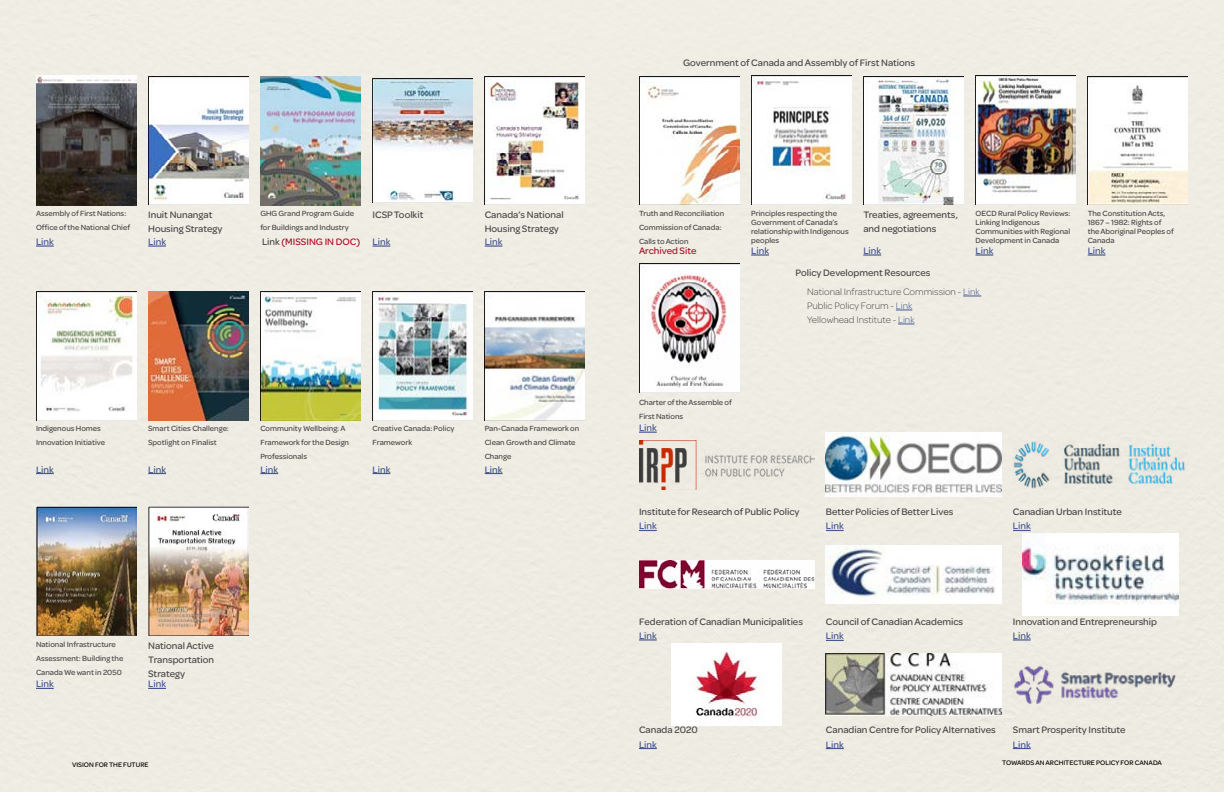
<style>
.page{position:relative;width:1224px;height:792px;background:#f5f3e9}
.page>*{position:absolute;margin:0;border:0;box-sizing:border-box;transform-origin:0 0}
.t1{font:500 10px/14px "Omnes";color:#484848}
.t2{font:300 10px/19.5px "Omnes";color:#484848}
.t3{font:500 10px "Omnes";color:#465792}
.t4{font:500 10px "Omnes";color:#a9132a}
.t5{font:500 8px/14px "Omnes";color:#484848}
.t6{font:500 7px "Omnes";color:#000}
.s1{color:#484848}
.s2{font-weight:500}
.s3{color:#465792}
</style>
<div class="page">
<img style="left:36px;top:291px;width:100px;height:129px">
<img style="left:36px;top:76px;width:100px;height:129px">
<img style="left:148px;top:291px;width:100px;height:129px">
<img style="left:148px;top:76px;width:100px;height:129px">
<img style="left:260px;top:291px;width:101px;height:129px">
<img style="left:260px;top:76px;width:101px;height:129px">
<img style="left:373px;top:291px;width:100px;height:129px">
<img style="left:373px;top:78px;width:100px;height:125px">
<img style="left:485px;top:291px;width:100px;height:129px">
<img style="left:485px;top:76px;width:100px;height:129px">
<img style="left:36px;top:506px;width:100px;height:129px">
<img style="left:148px;top:506px;width:100px;height:129px">
<img style="left:639px;top:263px;width:100px;height:129px">
<img style="left:639px;top:76px;width:100px;height:129px">
<img style="left:751px;top:76px;width:100px;height:129px">
<img style="left:863px;top:76px;width:101px;height:129px">
<img style="left:976px;top:76px;width:100px;height:128px">
<img style="left:1088px;top:76px;width:100px;height:129px">
<svg style="left:963px;top:296px;width:18px;height:1px"></svg>
<svg style="left:896px;top:310px;width:16px;height:1px"></svg>
<svg style="left:898px;top:324px;width:17px;height:1px"></svg>
<img style="left:639px;top:440px;width:175px;height:49px">
<img style="left:826px;top:433px;width:175px;height:64px">
<img style="left:1013px;top:441px;width:175px;height:48px">
<img style="left:639px;top:561px;width:175px;height:28px">
<img style="left:826px;top:545px;width:175px;height:59px">
<img style="left:1023px;top:534px;width:155px;height:82px">
<img style="left:671px;top:644px;width:111px;height:82px">
<img style="left:826px;top:654px;width:175px;height:61px">
<img style="left:1013px;top:664px;width:175px;height:42px">
<svg style="left:863px;top:254px;width:18px;height:2px"></svg>
<svg style="left:260px;top:473px;width:18px;height:1px"></svg>
<svg style="left:36px;top:688px;width:18px;height:1px"></svg>
<svg style="left:36px;top:245px;width:18px;height:2px"></svg>
<svg style="left:639px;top:530px;width:18px;height:1px"></svg>
<svg style="left:639px;top:639px;width:18px;height:2px"></svg>
<svg style="left:639px;top:748px;width:18px;height:1px"></svg>
<svg style="left:826px;top:530px;width:18px;height:1px"></svg>
<svg style="left:826px;top:640px;width:18px;height:1px"></svg>
<svg style="left:826px;top:748px;width:18px;height:1px"></svg>
<svg style="left:1013px;top:530px;width:18px;height:1px"></svg>
<svg style="left:1013px;top:639px;width:18px;height:2px"></svg>
<svg style="left:1013px;top:748px;width:18px;height:1px"></svg>
<svg style="left:36px;top:473px;width:18px;height:1px"></svg>
<svg style="left:639px;top:432px;width:18px;height:1px"></svg>
<svg style="left:373px;top:245px;width:17px;height:2px"></svg>
<svg style="left:976px;top:254px;width:17px;height:2px"></svg>
<svg style="left:373px;top:473px;width:17px;height:1px"></svg>
<svg style="left:148px;top:688px;width:18px;height:1px"></svg>
<svg style="left:148px;top:245px;width:18px;height:2px"></svg>
<svg style="left:751px;top:254px;width:18px;height:2px"></svg>
<svg style="left:148px;top:473px;width:18px;height:1px"></svg>
<svg style="left:485px;top:245px;width:17px;height:2px"></svg>
<svg style="left:1088px;top:254px;width:17px;height:2px"></svg>
<svg style="left:485px;top:473px;width:17px;height:1px"></svg>
<p class="t1" style="left:683px;top:55px;width:233px">Government of Canada and Assembly of First Nations</p>
<p class="t5" style="left:36px;top:206px;width:96px">Assembly of First Nations:<br>Office of the National Chief</p>
<p class="t3" style="left:36px;top:235px;width:19px">Link</p>
<p class="t1" style="left:148px;top:207px;width:76px">Inuit Nunangat<br>Housing Strategy</p>
<p class="t3" style="left:148px;top:235px;width:19px">Link</p>
<p class="t5" style="left:260px;top:206px;width:95px">GHG Grand Program Guide for Buildings and Industry</p>
<p class="t4" style="left:262px;top:235px;width:100px"><span class="s1">Link</span> (MISSING IN DOC)</p>
<p class="t1" style="left:373px;top:207px;width:52px">ICSP Toolkit</p>
<p class="t3" style="left:373px;top:235px;width:19px">Link</p>
<p class="t1" style="left:485px;top:207px;width:81px">Canada’s National<br>Housing Strategy</p>
<p class="t3" style="left:485px;top:235px;width:19px">Link</p>
<p class="t5" style="left:639px;top:206px;width:87px">Truth and Reconciliation<br>Commission of Canada:<br>Calls to Action</p>
<p class="t4" style="left:639px;top:244px;width:59px">Archived Site</p>
<p class="t5" style="left:751px;top:208px;width:99px;line-height:9px">Principles respecting the<br>Government of Canada’s relationship with Indigenous peoples</p>
<p class="t1" style="left:863px;top:207px;width:96px">Treaties, agreements, and negotiations</p>
<p class="t5" style="left:976px;top:208px;width:97px;line-height:9px">OECD Rural Policy Reviews:<br>Linking Indigenous<br>Communities with Regional<br>Development in Canada</p>
<p class="t5" style="left:1088px;top:208px;width:88px;line-height:9px">The Constitution Acts,<br>1867 – 1982: Rights of the Aboriginal Peoples of<br>Canada</p>
<p class="t3" style="left:751px;top:244px;width:19px">Link</p>
<p class="t3" style="left:863px;top:244px;width:19px">Link</p>
<p class="t3" style="left:976px;top:244px;width:19px">Link</p>
<p class="t3" style="left:1088px;top:244px;width:19px">Link</p>
<p class="t2" style="left:807px;top:262px;width:174px;text-indent:-12px"><span class="s2">Policy Development Resources<br></span>National Infrastructure Commission - <span class="s3">Link</span></p>
<p class="t2" style="left:807px;top:298px;width:109px;line-height:14px">Public Policy Forum - <span class="s3">Link<br></span>Yellowhead Institute - <span class="s3">Link</span></p>
<p class="t5" style="left:639px;top:394px;width:94px">Charter of the Assemble of<br>First Nations</p>
<p class="t5" style="left:36px;top:421px;width:71px">Indigenous Homes<br>Innovation Initiative</p>
<p class="t5" style="left:148px;top:421px;width:82px">Smart Cities Challenge:<br>Spotlight on Finalist</p>
<p class="t5" style="left:260px;top:421px;width:90px">Community Wellbeing: A<br>Framework for the Design<br>Professionals</p>
<p class="t5" style="left:373px;top:421px;width:84px">Creative Canada: Policy<br>Framework</p>
<p class="t5" style="left:485px;top:421px;width:96px">Pan-Canada Framework on<br>Clean Growth and Climate<br>Change</p>
<p class="t3" style="left:639px;top:421px;width:19px">Link</p>
<p class="t3" style="left:36px;top:462px;width:19px">Link</p>
<p class="t3" style="left:148px;top:462px;width:19px">Link</p>
<p class="t3" style="left:260px;top:462px;width:19px">Link</p>
<p class="t3" style="left:373px;top:462px;width:19px">Link</p>
<p class="t3" style="left:485px;top:462px;width:19px">Link</p>
<p class="t1" style="left:639px;top:504px;width:162px">Institute for Research of Public Policy</p>
<p class="t1" style="left:826px;top:504px;width:129px">Better Policies of Better Lives</p>
<p class="t1" style="left:1013px;top:504px;width:111px">Canadian Urban Institute</p>
<p class="t3" style="left:639px;top:519px;width:19px">Link</p>
<p class="t3" style="left:826px;top:519px;width:19px">Link</p>
<p class="t3" style="left:1013px;top:519px;width:19px">Link</p>
<p class="t1" style="left:639px;top:614px;width:166px">Federation of Canadian Municipalities</p>
<p class="t1" style="left:826px;top:614px;width:139px">Council of Canadian Academics</p>
<p class="t1" style="left:1013px;top:614px;width:146px">Innovation and Entrepreneurship</p>
<p class="t3" style="left:639px;top:629px;width:19px">Link</p>
<p class="t3" style="left:826px;top:629px;width:19px">Link</p>
<p class="t3" style="left:1013px;top:629px;width:19px">Link</p>
<p class="t5" style="left:36px;top:637px;width:89px">National Infrastructure<br>Assessment: Building the<br>Canada We want in 2050</p>
<p class="t3" style="left:36px;top:677px;width:19px">Link</p>
<p class="t1" style="left:148px;top:638px;width:68px;text-align:justify">National Active Transportation Strategy</p>
<p class="t3" style="left:148px;top:677px;width:19px">Link</p>
<p class="t1" style="left:639px;top:722px;width:60px">Canada 2020</p>
<p class="t1" style="left:826px;top:722px;width:171px">Canadian Centre for Policy Alternatives</p>
<p class="t1" style="left:1013px;top:722px;width:114px">Smart Prosperity Institute</p>
<p class="t3" style="left:639px;top:737px;width:19px">Link</p>
<p class="t3" style="left:826px;top:737px;width:19px">Link</p>
<p class="t3" style="left:1013px;top:737px;width:19px">Link</p>
<p class="t6" style="left:72px;top:759px;width:78px">VISION FOR THE FUTURE</p>
<p class="t6" style="left:1002px;top:758px;width:161px">TOWARDS AN ARCHITECTURE POLICY FOR CANADA</p>
</div>
